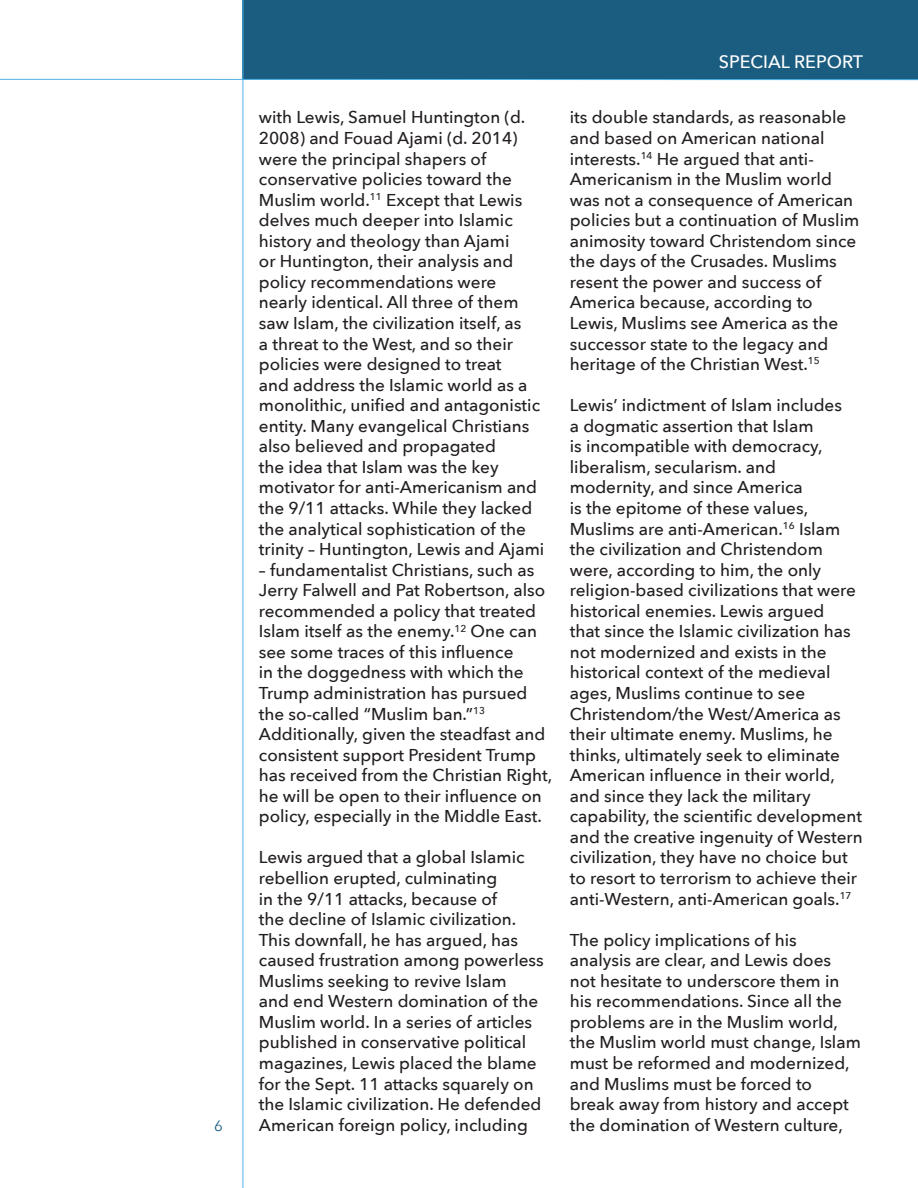
<style>
.page{position:relative;width:918px;height:1188px;background:#fff}
.page>*{position:absolute;margin:0;border:0;box-sizing:border-box;transform-origin:0 0}
.t1{font:500 18px "Avenir Next";color:#fff}
.t2{font:500 17.1px/20.5px "Avenir Next";color:#231f20}
.t3{font:15px "Avenir Next";color:#1b5d80}
</style>
<div class="page">
<div style="left:243px;top:0;width:675px;height:80px;background:#1b5d80"></div>
<hr style="left:243px;top:0;width:1px;height:1188px;background:#51b2e4">
<hr style="left:0;top:79px;width:918px;height:1px;background:#51b2e4">
<p class="t3" style="left:214px;top:1113px;width:10px">6</p>
<p class="t2" style="left:259px;top:107px;width:287px">with Lewis, Samuel Huntington (d.<br>2008) and Fouad Ajami (d. 2014) were the principal shapers of conservative policies toward the Muslim world.<sup>11</sup> Except that Lewis delves much deeper into Islamic history and theology than Ajami<br>or Huntington, their analysis and policy recommendations were nearly identical. All three of them saw Islam, the civilization itself, as<br>a threat to the West, and so their policies were designed to treat<br>and address the Islamic world as a monolithic, unified and antagonistic entity. Many evangelical Christians also believed and propagated<br>the idea that Islam was the key motivator for anti-Americanism and the 9/11 attacks. While they lacked the analytical sophistication of the trinity – Huntington, Lewis and Ajami</p>
<p class="t2" style="left:259px;top:559px;width:295px">– fundamentalist Christians, such as Jerry Falwell and Pat Robertson, also recommended a policy that treated Islam itself as the enemy.<sup>12</sup> One can see some traces of this influence<br>in the doggedness with which the Trump administration has pursued the so-called “Muslim ban.”<sup>13<br></sup>Additionally, given the steadfast and consistent support President Trump has received from the Christian Right, he will be open to their influence on policy, especially in the Middle East.</p>
<p class="t2" style="left:259px;top:847px;width:286px">Lewis argued that a global Islamic rebellion erupted, culminating<br>in the 9/11 attacks, because of<br>the decline of Islamic civilization.<br>This downfall, he has argued, has caused frustration among powerless Muslims seeking to revive Islam<br>and end Western domination of the Muslim world. In a series of articles published in conservative political magazines, Lewis placed the blame for the Sept. 11 attacks squarely on the Islamic civilization. He defended American foreign policy, including</p>
<p class="t1" style="left:719px;top:46px;width:146px">SPECIAL REPORT</p>
<p class="t2" style="left:570px;top:107px;width:291px">its double standards, as reasonable and based on American national interests.<sup>14</sup> He argued that anti-Americanism in the Muslim world was not a consequence of American policies but a continuation of Muslim animosity toward Christendom since the days of the Crusades. Muslims resent the power and success of America because, according to Lewis, Muslims see America as the successor state to the legacy and heritage of the Christian West.<sup>15</sup></p>
<p class="t2" style="left:570px;top:394px;width:294px">Lewis’ indictment of Islam includes<br>a dogmatic assertion that Islam<br>is incompatible with democracy, liberalism, secularism. and modernity, and since America<br>is the epitome of these values, Muslims are anti-American.<sup>16</sup> Islam the civilization and Christendom were, according to him, the only religion-based civilizations that were historical enemies. Lewis argued<br>that since the Islamic civilization has not modernized and exists in the historical context of the medieval ages, Muslims continue to see Christendom/the West/America as their ultimate enemy. Muslims, he thinks, ultimately seek to eliminate American influence in their world, and since they lack the military capability, the scientific development and the creative ingenuity of Western civilization, they have no choice but to resort to terrorism to achieve their anti-Western, anti-American goals.<sup>17</sup></p>
<p class="t2" style="left:570px;top:929px;width:293px">The policy implications of his analysis are clear, and Lewis does not hesitate to underscore them in his recommendations. Since all the problems are in the Muslim world, the Muslim world must change, Islam must be reformed and modernized, and Muslims must be forced to break away from history and accept the domination of Western culture,</p>
</div>
